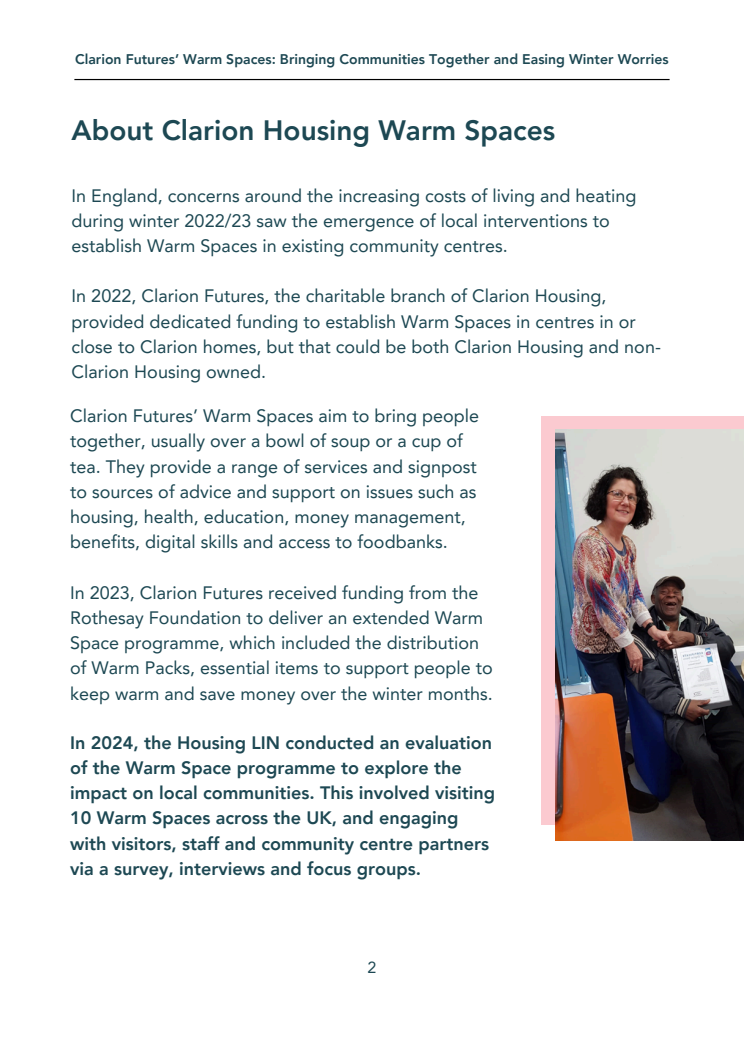
<style>
.page{position:relative;width:744px;height:1053px;background:#fff}
.page>*{position:absolute;margin:0;border:0;box-sizing:border-box;transform-origin:0 0}
.t1{font:800 28px "Avenir LT Pro";color:#1d4853}
.t2{font:18px/25.2px "Avenir LT Pro";color:#1d4853}
.t3{font:800 18px/25.2px "Avenir LT Pro";color:#1d4853}
.t4{font:16px "Avenir LT Pro";color:#1d4853}
.t5{font:800 14px "Avenir LT Pro";color:#1d4853}
</style>
<div class="page">
<hr style="left:74px;top:79px;width:596px;height:1px;background:#000">
<div style="left:541px;top:416px;width:203px;height:408px;background:#fbcad0"></div>
<img style="left:555px;top:429px;width:189px;height:411px">
<h1 class="t5" style="left:75px;top:54px;width:595px">Clarion Futures’ Warm Spaces: Bringing Communities Together and Easing Winter Worries</h1>
<h3 class="t1" style="left:72px;top:119px;width:485px">About Clarion Housing Warm Spaces</h3>
<p class="t2" style="left:72px;top:184px;width:566px">In England, concerns around the increasing costs of living and heating during winter 2022/23 saw the emergence of local interventions to establish Warm Spaces in existing community centres.</p>
<p class="t2" style="left:72px;top:285px;width:591px">In 2022, Clarion Futures, the charitable branch of Clarion Housing, provided dedicated funding to establish Warm Spaces in centres in or close to Clarion homes, but that could be both Clarion Housing and non-Clarion Housing owned.</p>
<h3 class="t2" style="left:70px;top:405px;width:410px">Clarion Futures’ Warm Spaces aim to bring people together, usually over a bowl of soup or a cup of tea. They provide a range of services and signpost to sources of advice and support on issues such as housing, health, education, money management, benefits, digital skills and access to foodbanks.</h3>
<h3 class="t2" style="left:70px;top:581px;width:424px">In 2023, Clarion Futures received funding from the Rothesay Foundation to deliver an extended Warm Space programme, which included the distribution of Warm Packs, essential items to support people to keep warm and save money over the winter months.</h3>
<h2 class="t3" style="left:70px;top:731px;width:427px">In 2024, the Housing LIN conducted an evaluation of the Warm Space programme to explore the impact on local communities. This involved visiting 10 Warm Spaces across the UK, and engaging with visitors, staff and community centre partners via a survey, interviews and focus groups.</h2>
<h3 class="t4" style="left:368px;top:960px;width:10px">2</h3>
</div>
